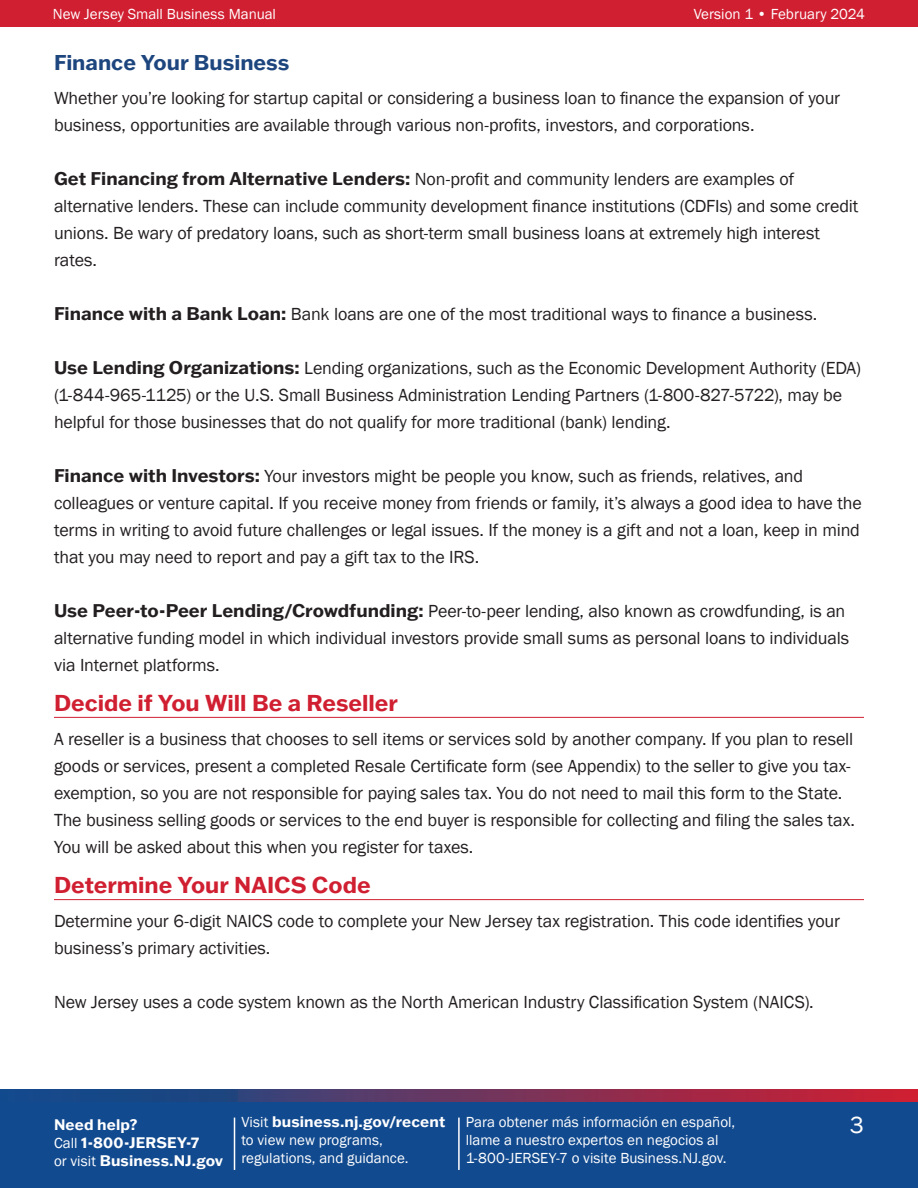
<style>
.page{position:relative;width:918px;height:1188px;background:#fff}
.page>*{position:absolute;margin:0;border:0;box-sizing:border-box;transform-origin:0 0}
.t1{font:24px "Franklin Gothic";color:#fff}
.Sub_Heading{font:700 22.5px "Franklin Gothic ATF";color:#d01f31}
.Sub_Sub_Heading{font:700 21px "Franklin Gothic ATF";color:#1d457e}
.Body_Copy{font:18px/27px "Franklin Gothic";letter-spacing:-.01em;color:#231f20}
.t2{font:15px/18px "Franklin Gothic";color:#fff}
.t3{font:700 15px/18px "Franklin Gothic ATF";letter-spacing:.01em;color:#fff}
.s1{font-family:"Franklin Gothic ATF";font-weight:700}
.s2{font-family:"Franklin Gothic";font-weight:400}
</style>
<div class="page">
<div style="left:0;top:1101px;width:918px;height:87px;background:#124a8f"></div>
<div style="left:0;top:0;width:918px;height:27px;background:#d01f31"></div>
<svg style="left:0;top:1090px;width:918px;height:12px;background:#693560"></svg>
<hr style="left:234px;top:1118px;width:1px;height:52px;background:#fff">
<hr style="left:458px;top:1118px;width:2px;height:52px;background:#fff">
<hr style="left:54px;top:717px;width:810px;height:1px;background:#d01f31">
<hr style="left:54px;top:899px;width:810px;height:1px;background:#d01f31">
<p class="t2" style="left:53px;top:5px;width:225px">New Jersey Small Business Manual</p>
<p class="t2" style="left:694px;top:5px;width:173px">Version 1 • February 2024</p>
<p class="Sub_Sub_Heading" style="left:54px;top:48px;width:237px">Finance Your Business</p>
<p class="Body_Copy" style="left:54px;top:84px;width:788px">Whether you’re looking for startup capital or considering a business loan to finance the expansion of your business, opportunities are available through various non-profits, investors, and corporations.</p>
<p class="Body_Copy" style="left:54px;top:165px;width:806px"><span class="s1">Get Financing from Alternative Lenders:</span> Non-profit and community lenders are examples of alternative lenders. These can include community development finance institutions (CDFIs) and some credit unions. Be wary of predatory loans, such as short-term small business loans at extremely high interest rates.</p>
<p class="Body_Copy" style="left:54px;top:300px;width:765px"><span class="s1">Finance with a Bank Loan:</span> Bank loans are one of the most traditional ways to finance a business.</p>
<p class="Body_Copy" style="left:54px;top:354px;width:809px"><span class="s1">Use Lending Organizations:</span> Lending organizations, such as the Economic Development Authority (EDA) (1-844-965-1125) or the U.S. Small Business Administration Lending Partners (1-800-827-5722), may be helpful for those businesses that do not qualify for more traditional (bank) lending.</p>
<p class="Body_Copy" style="left:54px;top:462px;width:809px"><span class="s1">Finance with Investors:</span> Your investors might be people you know, such as friends, relatives, and colleagues or venture capital. If you receive money from friends or family, it’s always a good idea to have the terms in writing to avoid future challenges or legal issues. If the money is a gift and not a loan, keep in mind that you may need to report and pay a gift tax to the IRS.</p>
<p class="Body_Copy" style="left:54px;top:597px;width:797px"><span class="s1">Use Peer-to-Peer Lending/Crowdfunding:</span> Peer-to-peer lending, also known as crowdfunding, is an alternative funding model in which individual investors provide small sums as personal loans to individuals via Internet platforms.</p>
<p class="Sub_Heading" style="left:54px;top:688px;width:346px">Decide if You Will Be a Reseller</p>
<p class="Body_Copy" style="left:54px;top:726px;width:803px">A reseller is a business that chooses to sell items or services sold by another company. If you plan to resell goods or services, present a completed Resale Certificate form (see Appendix) to the seller to give you tax&shy;exemption, so you are not responsible for paying sales tax. You do not need to mail this form to the State.<br>The business selling goods or services to the end buyer is responsible for collecting and filing the sales tax.<br>You will be asked about this when you register for taxes.</p>
<p class="Sub_Heading" style="left:54px;top:870px;width:318px">Determine Your NAICS Code</p>
<p class="Body_Copy" style="left:54px;top:908px;width:788px">Determine your 6-digit NAICS code to complete your New Jersey tax registration. This code identifies your business’s primary activities.</p>
<p class="Body_Copy" style="left:54px;top:989px;width:761px">New Jersey uses a code system known as the North American Industry Classification System (NAICS).</p>
<p class="t3" style="left:54px;top:1115px;width:171px">Need help?<br><span class="s2">Call</span> 1-800-JERSEY-7<br><span class="s2">or visit</span> Business.NJ.gov</p>
<p class="t2" style="left:466px;top:1113px;width:271px">Para obtener más información en español, llame a nuestro expertos en negocios al<br>1-800-JERSEY-7 o visite Business.NJ.gov.</p>
<p class="t3" style="left:241px;top:1113px;width:205px"><span class="s2">Visit</span> business.nj.gov/recent</p>
<p class="t2" style="left:241px;top:1132px;width:169px">to view new programs, regulations, and guidance.</p>
<h1 class="t1" style="left:850px;top:1110px;width:16px">3</h1>
</div>
